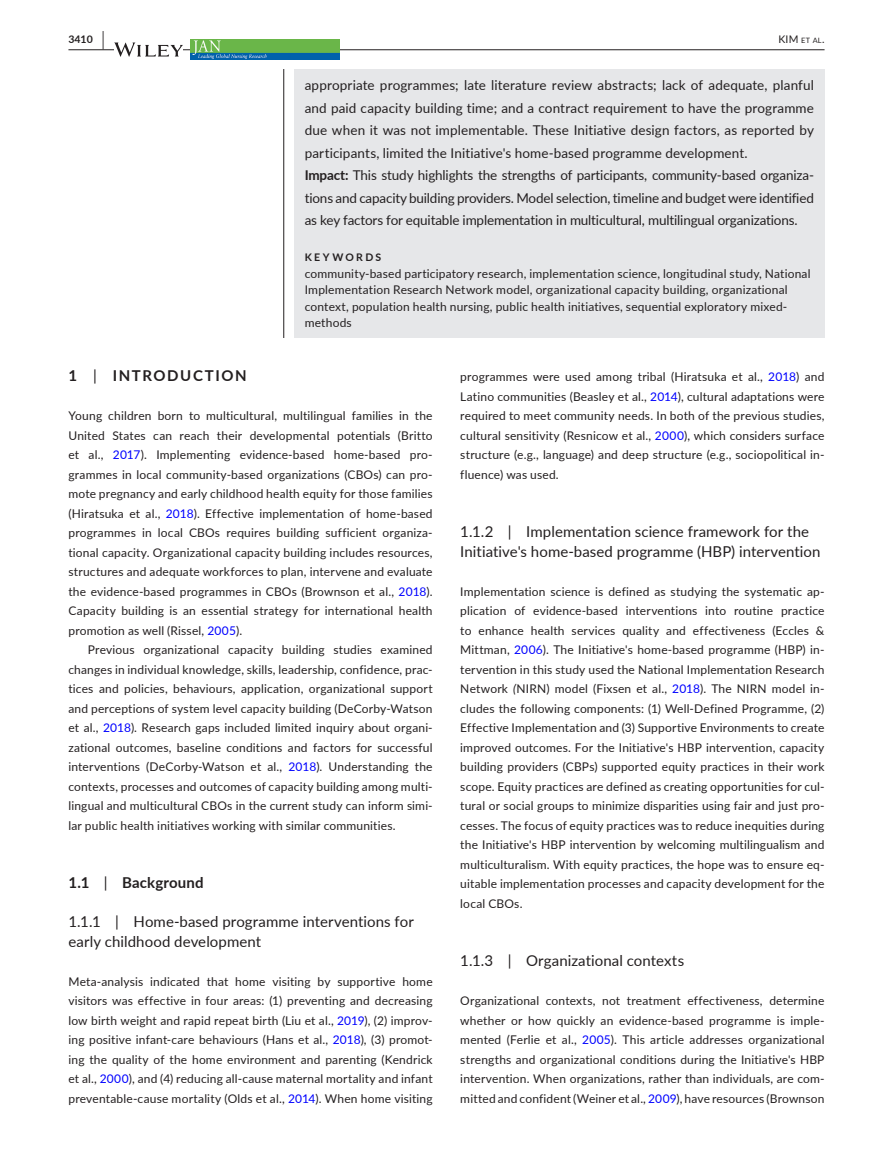
<style>
.page{position:relative;width:893px;height:1174px;background:#fff}
.page>*{position:absolute;margin:0;border:0;box-sizing:border-box;transform-origin:0 0}
.t1{font:15px/19.5px "Lato";letter-spacing:.005em;color:#231f20}
.t2{font:700 15px "Lato";letter-spacing:.095em;color:#231f20}
.t3{font:700 15px "Lato";letter-spacing:.01em;color:#231f20}
.t4{font:13.5px/22.5px "Lato";color:#231f20}
.t5{font:12px/19.5px "Lato";letter-spacing:.015em;color:#231f20;text-align:justify}
.t6{font:700 10.5px "Lato";letter-spacing:.215em;color:#231f20}
.t7{font:10.5px "Lato";color:#231f20}
.s1{font-size:19.5px}
.s2{font-size:7.35px}
.s3{font-weight:700}
.s4{font-weight:400}
.s5{color:#00f}
.s6{font-style:italic}
</style>
<div class="page">
<hr style="left:68px;top:49px;width:756px;height:1px;background:#231f20">
<svg style="left:114px;top:42px;width:69px;height:15px"></svg>
<img style="left:191px;top:40px;width:148px;height:19px">
<div style="left:294px;top:69px;width:530px;height:269px;background:#e6e7e9"></div>
<hr style="left:283px;top:69px;width:1px;height:269px;background:#231f20">
<p class="t6" style="left:68px;top:31px;width:37px">3410 <span class="s1">|</span></p>
<p class="t7" style="left:778px;top:31px;width:48px">KIM <span class="s2">et al</span>.</p>
<p class="t4" style="left:305px;top:74px;width:511px">appropriate programmes; late literature review abstracts; lack of adequate, planful and paid capacity building time; and a contract requirement to have the programme due when it was not implementable. These Initiative design factors, as reported by participants, limited the Initiative's home-based programme development.<br><span class="s3">Impact:</span> This study highlights the strengths of participants, community-based organiza&shy;tions and capacity building providers. Model selection, timeline and budget were identified as key factors for equitable implementation in multicultural, multilingual organizations.</p>
<p class="t6" style="left:305px;top:250px;width:78px">KEYWORDS</p>
<p class="t5" style="left:305px;top:265px;width:507px;line-height:16.5px;text-align:left">community-based participatory research, implementation science, longitudinal study, National Implementation Research Network model, organizational capacity building, organizational context, population health nursing, public health initiatives, sequential exploratory mixed&shy;methods</p>
<p class="t2" style="left:68px;top:365px;width:180px">1 <span class="s4">|</span> INTRODUCTION</p>
<p class="t5" style="left:68px;top:405px;width:366px">Young children born to multicultural, multilingual families in the United States can reach their developmental potentials (Britto et al., <span class="s5">2017</span>). Implementing evidence-based home-based pro&shy;grammes in local community-based organizations (CBOs) can pro&shy;mote pregnancy and early childhood health equity for those families (Hiratsuka et al., <span class="s5">2018</span>). Effective implementation of home-based programmes in local CBOs requires building sufficient organiza&shy;tional capacity. Organizational capacity building includes resources, structures and adequate workforces to plan, intervene and evaluate the evidence-based programmes in CBOs (Brownson et al., <span class="s5">2018</span>).<br>Capacity building is an essential strategy for international health promotion as well (Rissel, <span class="s5">2005</span>).</p>
<p class="t5" style="left:68px;top:639px;width:366px;text-indent:20px">Previous organizational capacity building studies examined changes in individual knowledge, skills, leadership, confidence, prac&shy;tices and policies, behaviours, application, organizational support and perceptions of system level capacity building (DeCorby-Watson et al., <span class="s5">2018</span>). Research gaps included limited inquiry about organi&shy;zational outcomes, baseline conditions and factors for successful interventions (DeCorby-Watson et al., <span class="s5">2018</span>). Understanding the contexts, processes and outcomes of capacity building among multi&shy;lingual and multicultural CBOs in the current study can inform simi&shy;lar public health initiatives working with similar communities.</p>
<p class="t3" style="left:68px;top:872px;width:137px">1.1 <span class="s4">|</span> Background</p>
<p class="t1" style="left:68px;top:911px;width:347px">1.1.1 | Home-based programme interventions for early childhood development</p>
<p class="t5" style="left:68px;top:971px;width:366px">Meta-analysis indicated that home visiting by supportive home visitors was effective in four areas: (1) preventing and decreasing low birth weight and rapid repeat birth (Liu et al., <span class="s5">2019</span>), (2) improv&shy;ing positive infant-care behaviours (Hans et al., <span class="s5">2018</span>), (3) promot&shy;ing the quality of the home environment and parenting (Kendrick et al., <span class="s5">2000</span>), and (4) reducing all-cause maternal mortality and infant preventable-cause mortality (Olds et al., <span class="s5">2014</span>). When home visiting</p>
<p class="t5" style="left:460px;top:366px;width:366px">programmes were used among tribal (Hiratsuka et al., <span class="s5">2018</span>) and Latino communities (Beasley et al., <span class="s5">2014</span>), cultural adaptations were required to meet community needs. In both of the previous studies, cultural sensitivity (Resnicow et al., <span class="s5">2000</span>), which considers surface structure (e.g., language) and deep structure (e.g., sociopolitical in&shy;fluence) was used.</p>
<p class="t1" style="left:460px;top:521px;width:362px">1.1.2 | Implementation science framework for the<br>Initiative's home-based programme (HBP) intervention</p>
<p class="t5" style="left:460px;top:581px;width:366px">Implementation science is defined as studying the systematic ap&shy;plication of evidence-based interventions into routine practice to enhance health services quality and effectiveness (Eccles &amp; Mittman, <span class="s5">2006</span>). The Initiative's home-based programme (HBP) in&shy;tervention in this study used the National Implementation Research Network <span class="s6">(</span>NIRN) model (Fixsen et al., <span class="s5">2018</span>). The NIRN model in&shy;cludes the following components: (1) Well-Defined Programme, (2)<br>Effective Implementation and (3) Supportive Environments to create improved outcomes. For the Initiative's HBP intervention, capacity building providers (CBPs) supported equity practices in their work scope. Equity practices are defined as creating opportunities for cul&shy;tural or social groups to minimize disparities using fair and just pro&shy;cesses. The focus of equity practices was to reduce inequities during the Initiative's HBP intervention by welcoming multilingualism and multiculturalism. With equity practices, the hope was to ensure eq&shy;uitable implementation processes and capacity development for the local CBOs.</p>
<p class="t1" style="left:460px;top:950px;width:225px">1.1.3 | Organizational contexts</p>
<p class="t5" style="left:460px;top:990px;width:366px">Organizational contexts, not treatment effectiveness, determine whether or how quickly an evidence-based programme is imple&shy;mented (Ferlie et al., <span class="s5">2005</span>). This article addresses organizational strengths and organizational conditions during the Initiative's HBP intervention. When organizations, rather than individuals, are com&shy;mitted and confident (Weiner et al., <span class="s5">2009</span>), have resources (Brownson</p>
</div>
